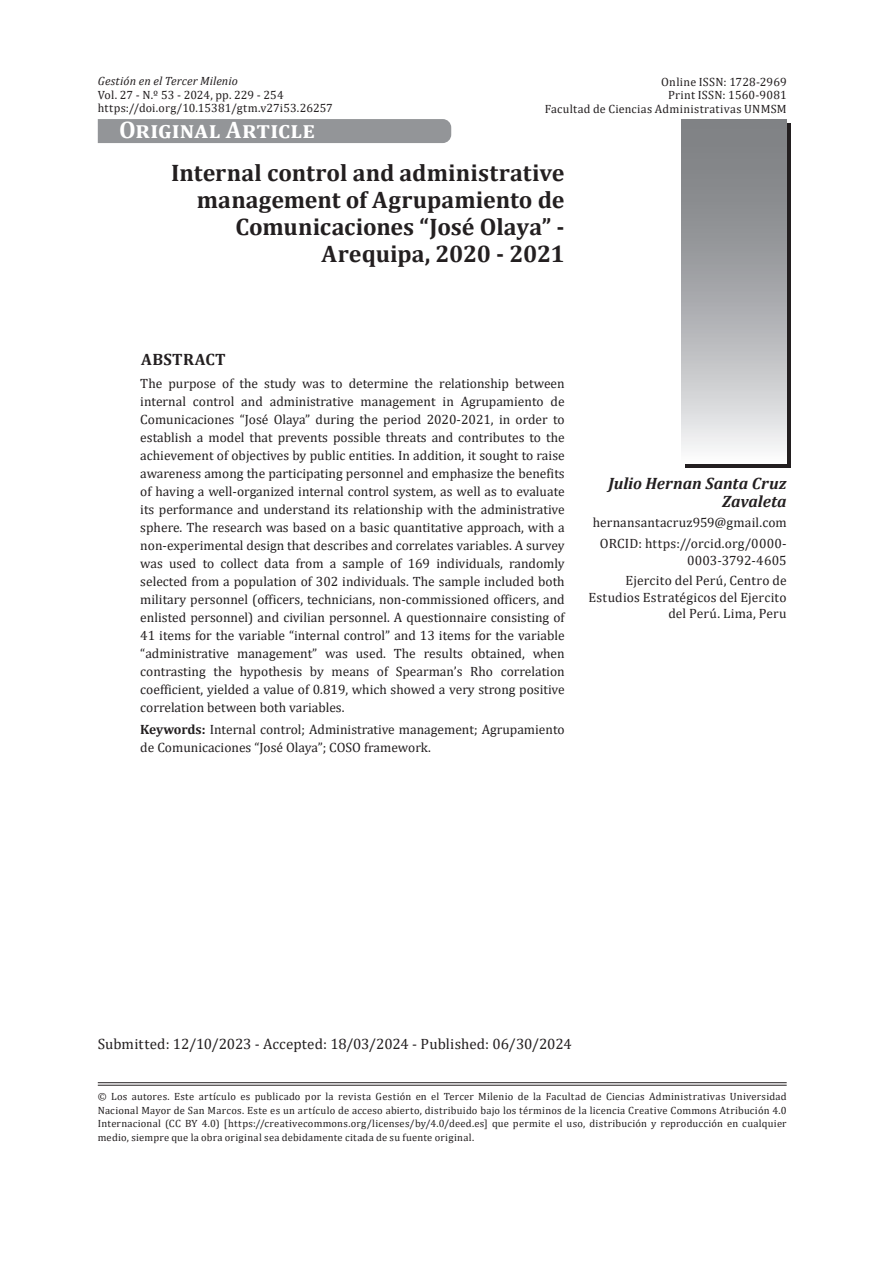
<style>
.page{position:relative;width:893px;height:1263px;background:#fff}
.page>*{position:absolute;margin:0;border:0;box-sizing:border-box;transform-origin:0 0}
.t1{font:700 24px/27px "Cambria";color:#231f20;text-align:right}
.t2{font:700 24px "Cambria";letter-spacing:.01em;color:#fff}
.t3{font:italic 700 16.5px/18px "Cambria";letter-spacing:-.005em;color:#231f20;text-align:right}
.t4{font:700 16.5px "Cambria";letter-spacing:.02em;color:#231f20}
.t5{font:15px "Cambria";color:#231f20}
.t6{font:13.5px/18px "Cambria";color:#231f20;text-align:right}
.t7{font:12px/13.5px "Cambria";letter-spacing:.015em;color:#231f20;text-align:right}
.t8{font:italic 12px "Cambria";letter-spacing:.01em;color:#231f20}
.t9{font:10.5px/13.5px "Cambria";letter-spacing:.025em;color:#231f20;text-align:justify}
.s1{font-weight:700}
</style>
<div class="page">
<div style="left:685px;top:123px;width:106px;height:345px;background:#231f20"></div>
<hr style="left:98px;top:1082px;width:689px;height:1px;background:#231f20">
<hr style="left:98px;top:1085px;width:689px;height:1px;background:#231f20">
<svg style="left:681px;top:119px;width:106px;height:344px"></svg>
<div style="left:98px;top:119px;width:353px;height:24px;background:#939598"></div>
<p class="t8" style="left:98px;top:72px;width:142px">Gestión en el Tercer Milenio</p>
<p class="t7" style="left:98px;top:88px;width:187px">Vol. 27 - N.º 53 - 2024, pp. 229 - 254</p>
<p class="t7" style="left:98px;top:101px;width:237px">https://doi.org/10.15381/gtm.v27i53.26257</p>
<p class="t7" style="left:545px;top:75px;width:243px">Online ISSN: 1728-2969<br>Print ISSN: 1560-9081<br>Facultad de Ciencias Administrativas UNMSM</p>
<h1 class="t2" style="left:119px;top:113px;width:197px">Original Article</h1>
<h1 class="t1" style="left:171px;top:158px;width:395px">Internal control and administrative management of Agrupamiento de<br>Comunicaciones “José Olaya” -<br>Arequipa, 2020 - 2021</h1>
<p class="t4" style="left:141px;top:348px;width:86px">ABSTRACT</p>
<p class="t6" style="left:140px;top:374px;width:426px;text-align:justify">The purpose of the study was to determine the relationship between internal control and administrative management in Agrupamiento de Comunicaciones “José Olaya” during the period 2020-2021, in order to establish a model that prevents possible threats and contributes to the achievement of objectives by public entities. In addition, it sought to raise awareness among the participating personnel and emphasize the benefits of having a well-organized internal control system, as well as to evaluate its performance and understand its relationship with the administrative sphere. The research was based on a basic quantitative approach, with a non-experimental design that describes and correlates variables. A survey was used to collect data from a sample of 169 individuals, randomly selected from a population of 302 individuals. The sample included both military personnel (officers, technicians, non-commissioned officers, and enlisted personnel) and civilian personnel. A questionnaire consisting of 41 items for the variable “internal control” and 13 items for the variable “administrative management” was used. The results obtained, when contrasting the hypothesis by means of Spearman’s Rho correlation coefficient, yielded a value of 0.819, which showed a very strong positive correlation between both variables.</p>
<p class="t6" style="left:140px;top:720px;width:426px;text-align:left"><span class="s1">Keywords:</span> Internal control; Administrative management; Agrupamiento de Comunicaciones “José Olaya”; COSO framework.</p>
<p class="t3" style="left:608px;top:473px;width:180px">Julio Hernan Santa Cruz<br>Zavaleta</p>
<p class="t6" style="left:593px;top:512px;width:195px;line-height:20.7px;text-align:center">hernansantacruz959@gmail.com<br>ORCID: https://orcid.org/0000-</p>
<p class="t6" style="left:626px;top:550px;width:163px;line-height:20.7px">0003-3792-4605<br>Ejercito del Perú, Centro de</p>
<p class="t6" style="left:588px;top:589px;width:200px;line-height:16.5px">Estudios Estratégicos del Ejercito del Perú. Lima, Peru</p>
<p class="t5" style="left:98px;top:1035px;width:476px">Submitted: 12/10/2023 - Accepted: 18/03/2024 - Published: 06/30/2024</p>
<p class="t9" style="left:98px;top:1090px;width:690px">© Los autores. Este artículo es publicado por la revista Gestión en el Tercer Milenio de la Facultad de Ciencias Administrativas Universidad Nacional Mayor de San Marcos. Este es un artículo de acceso abierto, distribuido bajo los términos de la licencia Creative Commons Atribución 4.0<br>Internacional (CC BY 4.0) [https://creativecommons.org/licenses/by/4.0/deed.es] que permite el uso, distribución y reproducción en cualquier medio, siempre que la obra original sea debidamente citada de su fuente original.</p>
</div>
